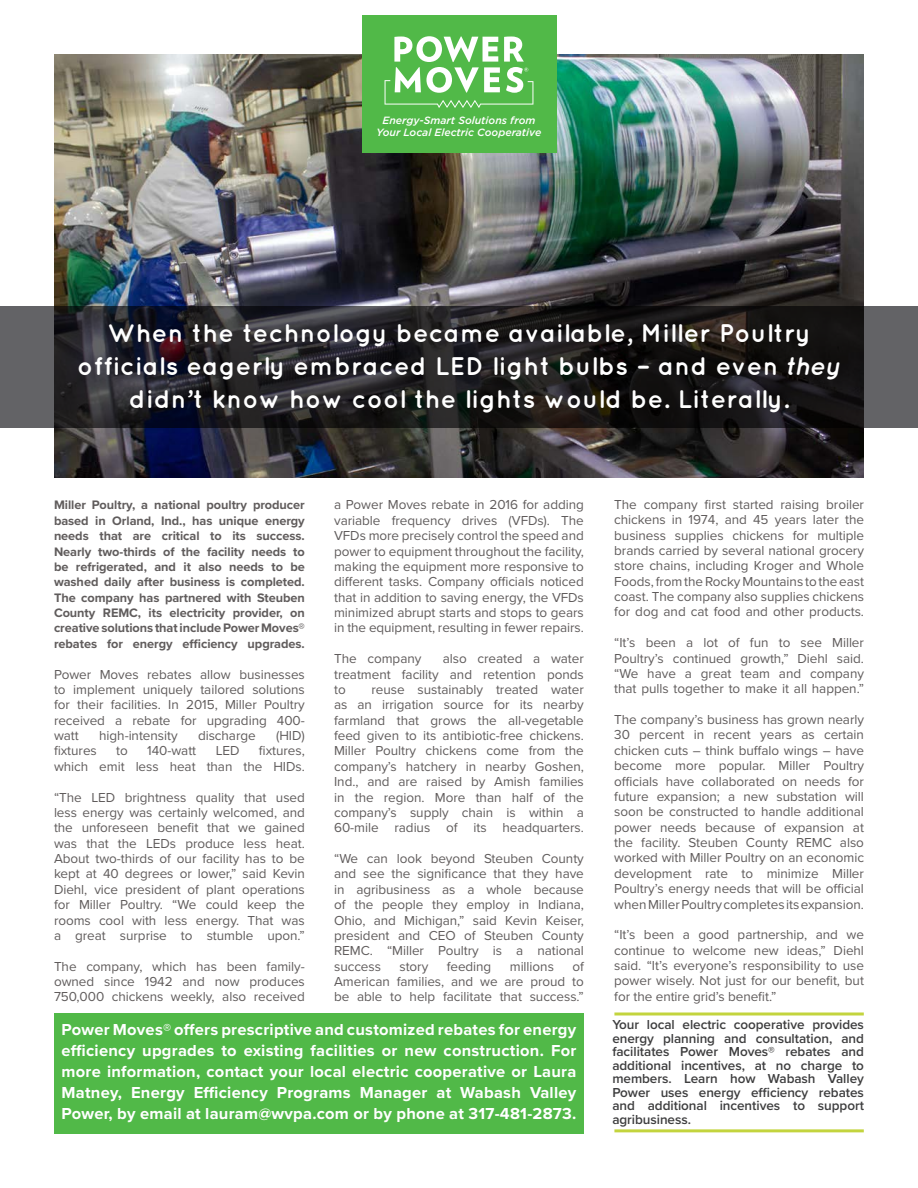
<style>
.page{position:relative;width:918px;height:1188px;background:#fff}
.page>*{position:absolute;margin:0;border:0;box-sizing:border-box;transform-origin:0 0}
.t1{font:700 25.5px/33px "Quicksand";letter-spacing:.015em;color:#fff;text-align:center}
.t2{font:700 16.5px/21px "Proxima Nova";letter-spacing:.015em;color:#fff;text-align:justify}
.t3{font:13.5px/15.5px "Proxima Nova";letter-spacing:-.005em;color:#605c5c;text-align:justify}
.t4{font:600 13.5px/13.5px "Proxima Nova";letter-spacing:-.005em;color:#3e3e3f;text-align:justify}
.t5{font:700 12.75px/15.5px "Proxima Nova";letter-spacing:-.005em;color:#605c5c;text-align:justify}
.t6{font:italic 500 10.5px/12px "Gotham";color:#fff;text-align:center}
.s1{font-style:italic}
.s2{font-weight:600}
</style>
<div class="page">
<div style="left:54px;top:1013px;width:530px;height:121px;background:#51b948"></div>
<img style="left:54px;top:54px;width:810px;height:423px">
<svg style="left:614px;top:1012px;width:250px;height:4px"></svg>
<hr style="left:614px;top:1129px;width:250px;height:3px;background:#c3d43e">
<svg style="left:0;top:306px;width:918px;height:122px;background:#262528"></svg>
<div style="left:362px;top:16px;width:194px;height:137px;background:#51b948"></div>
<svg style="left:385px;top:36px;width:148px;height:72px"></svg>
<p class="t6" style="left:377px;top:114px;width:166px">Energy-Smart Solutions from<br>Your Local Electric Cooperative</p>
<p class="t1" style="left:77px;top:316px;width:765px">When the technology became available, Miller Poultry officials eagerly embraced LED light bulbs – and even <span class="s1">they </span>didn’t know how cool the lights would be. Literally.</p>
<p class="t3" style="left:334px;top:497px;width:251px">a Power Moves rebate in 2016 for adding variable frequency drives (VFDs). The VFDs more precisely control the speed and power to equipment throughout the facility, making the equipment more responsive to different tasks. Company officials noticed that in addition to saving energy, the VFDs minimized abrupt starts and stops to gears in the equipment, resulting in fewer repairs.</p>
<p class="t3" style="left:334px;top:650px;width:89px">The company</p>
<p class="t5" style="left:54px;top:497px;width:252px">Miller Poultry, a national poultry producer based in Orland, Ind., has unique energy needs that are critical to its success.<br>Nearly two-thirds of the facility needs to be refrigerated, and it also needs to be washed daily after business is completed.<br>The company has partnered with Steuben County REMC, its electricity provider, on creative solutions that include Power Moves® rebates for energy efficiency upgrades.</p>
<p class="t3" style="left:54px;top:666px;width:252px">Power Moves rebates allow businesses to implement uniquely tailored solutions for their facilities. In 2015, Miller Poultry received a rebate for upgrading 400- watt</p>
<p class="t3" style="left:334px;top:650px;width:251px;text-indent:109px">also created a water treatment facility and retention ponds to</p>
<p class="t3" style="left:334px;top:681px;width:251px;text-indent:37px">reuse sustainably treated water as an irrigation source for its nearby farmland that grows the all-vegetable feed given to its antibiotic-free chickens.<br>Miller Poultry chickens come from the company’s hatchery in nearby Goshen, Ind., and are raised by Amish families in the region. More than half of the company’s supply chain is within a 60-mile radius of its headquarters.</p>
<p class="t3" style="left:334px;top:850px;width:251px">“We can look beyond Steuben County and see the significance that they have in agribusiness as a whole because of the people they employ in Indiana, Ohio, and Michigan,” said Kevin Keiser, president and CEO of Steuben County REMC. “Miller Poultry is a national success</p>
<p class="t3" style="left:99px;top:727px;width:80px">high-intensity</p>
<p class="t3" style="left:198px;top:727px;width:59px">discharge</p>
<p class="t3" style="left:276px;top:727px;width:30px">(HID)</p>
<p class="t3" style="left:54px;top:743px;width:252px;text-align:right">fixtures,<br>which emit less heat than the HIDs.</p>
<p class="t3" style="left:54px;top:789px;width:252px">“The LED brightness quality that used less energy was certainly welcomed, and the unforeseen benefit that we gained was that the LEDs produce less heat.<br>About two-thirds of our facility has to be kept at 40 degrees or lower,” said Kevin Diehl, vice president of plant operations for Miller Poultry. “We could keep the rooms cool with less energy. That was a great surprise to stumble upon.”</p>
<p class="t3" style="left:54px;top:958px;width:252px">The company, which has been family&shy;owned since 1942 and now produces 750,000 chickens weekly, also received</p>
<p class="t2" style="left:62px;top:1019px;width:516px">Power Moves<span class="s2">®</span> offers prescriptive and customized rebates for energy efficiency upgrades to existing facilities or new construction. For more information, contact your local electric cooperative or Laura Matney, Energy Efficiency Programs Manager at Wabash Valley Power, by email at lauram@wvpa.com or by phone at 317-481-2873.</p>
<p class="t3" style="left:54px;top:743px;width:44px">fixtures</p>
<p class="t3" style="left:116px;top:743px;width:13px">to</p>
<p class="t3" style="left:147px;top:743px;width:51px">140-watt</p>
<p class="t3" style="left:216px;top:743px;width:25px">LED</p>
<p class="t3" style="left:334px;top:958px;width:251px;text-indent:238px">of American families, and we are proud to be able to help facilitate that success.”</p>
<p class="t3" style="left:399px;top:958px;width:30px">story</p>
<p class="t3" style="left:447px;top:958px;width:46px">feeding</p>
<p class="t3" style="left:510px;top:958px;width:46px">millions</p>
<p class="t3" style="left:614px;top:496px;width:251px">The company first started raising broiler chickens in 1974, and 45 years later the business supplies chickens for multiple brands carried by several national grocery store chains, including Kroger and Whole Foods, from the Rocky Mountains to the east coast. The company also supplies chickens for dog and cat food and other products.</p>
<p class="t3" style="left:614px;top:634px;width:251px">“It’s been a lot of fun to see Miller Poultry’s continued growth,” Diehl said. “We have a great team and company that pulls together to make it all happen.”</p>
<p class="t3" style="left:614px;top:711px;width:251px">The company’s business has grown nearly 30 percent in recent years as certain chicken cuts – think buffalo wings – have become more popular. Miller Poultry officials have collaborated on needs for future expansion; a new substation will soon be constructed to handle additional power needs because of expansion at the facility. Steuben County REMC also worked with Miller Poultry on an economic development rate to minimize Miller Poultry’s energy needs that will be official when Miller Poultry completes its expansion.</p>
<p class="t3" style="left:614px;top:927px;width:251px">“It’s been a good partnership, and we continue to welcome new ideas,” Diehl said. “It’s everyone’s responsibility to use power wisely. Not just for our benefit, but for the entire grid’s benefit.”</p>
<p class="t4" style="left:612px;top:1017px;width:253px">Your local electric cooperative provides energy planning and consultation, and facilitates Power Moves® rebates and additional incentives, at no charge to members. Learn how Wabash Valley Power uses energy efficiency rebates and additional incentives to support agribusiness.</p>
</div>
